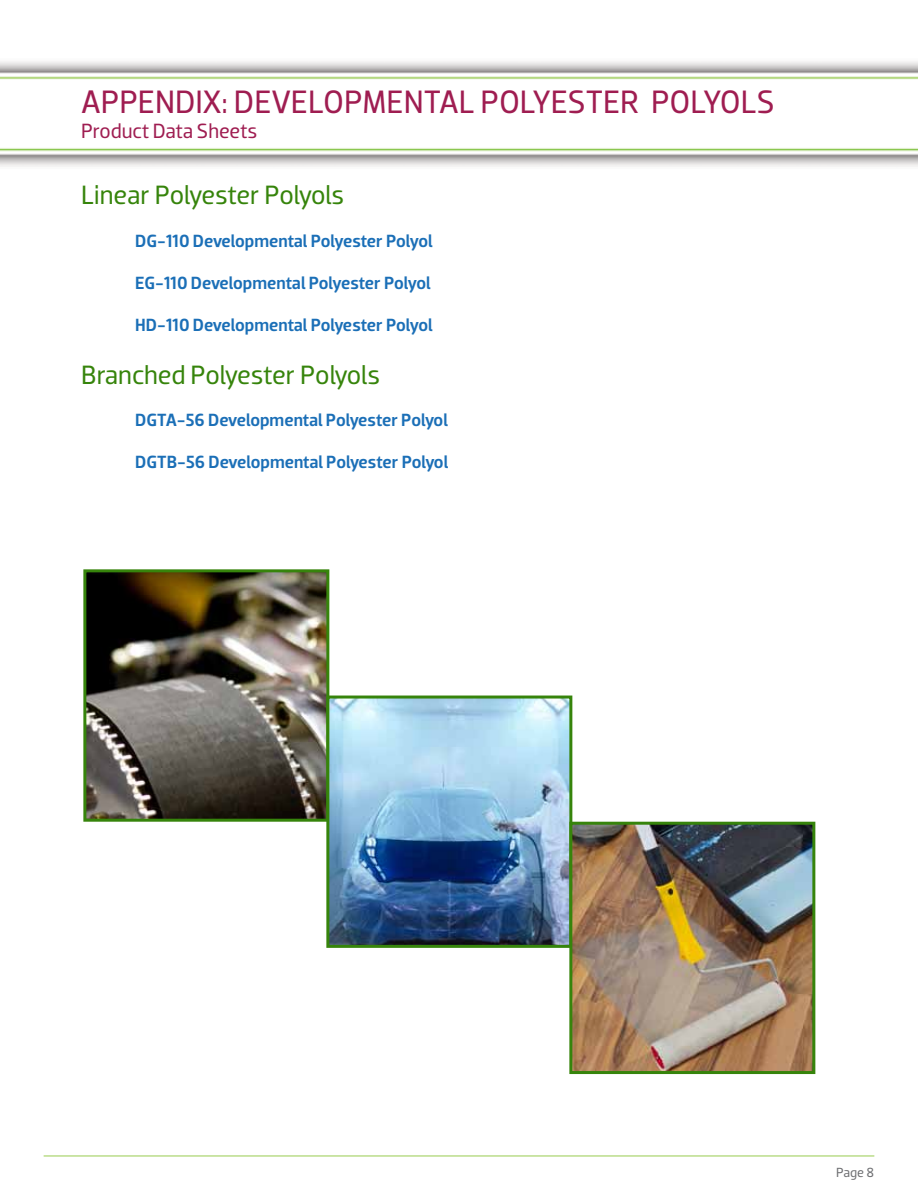
<style>
.page{position:relative;width:918px;height:1188px;background:#fff}
.page>*{position:absolute;margin:0;border:0;box-sizing:border-box;transform-origin:0 0}
.t1{font:33px "Dobra";color:#9f1d51}
.t2{font:27px "Dobra";letter-spacing:-.005em;color:#36840b}
.t3{font:21px "Dobra";color:#9f1d51}
.t4{font:500 18px "Dobra";letter-spacing:-.005em;color:#1b6fb7}
.t5{font:13.5px "Dobra";color:#6d6e71}
</style>
<div class="page">
<hr style="left:44px;top:1156px;width:830px;height:1px;background:#98cb4f">
<img style="left:0;top:148px;width:918px;height:19px">
<img style="left:87px;top:573px;width:238px;height:245px">
<div style="left:83px;top:569px;width:246px;height:253px;border:3px solid #36840b"></div>
<img style="left:330px;top:700px;width:238px;height:244px">
<div style="left:326px;top:696px;width:246px;height:252px;border:3px solid #36840b"></div>
<img style="left:573px;top:826px;width:238px;height:244px">
<div style="left:569px;top:822px;width:246px;height:252px;border:3px solid #36840b"></div>
<h1 class="t1" style="left:81px;top:82px;width:695px">APPENDIX: DEVELOPMENTAL POLYESTER POLYOLS</h1>
<p class="t3" style="left:81px;top:119px;width:178px">Product Data Sheets</p>
<h2 class="t2" style="left:81px;top:179px;width:265px">Linear Polyester Polyols</h2>
<p class="t4" style="left:135px;top:230px;width:299px">DG-110 Developmental Polyester Polyol</p>
<p class="t4" style="left:135px;top:272px;width:297px">EG-110 Developmental Polyester Polyol</p>
<p class="t4" style="left:135px;top:314px;width:299px">HD-110 Developmental Polyester Polyol</p>
<h2 class="t2" style="left:81px;top:359px;width:300px">Branched Polyester Polyols</h2>
<p class="t4" style="left:135px;top:410px;width:314px">DGTA-56 Developmental Polyester Polyol</p>
<p class="t4" style="left:135px;top:452px;width:314px">DGTB-56 Developmental Polyester Polyol</p>
<p class="t5" style="left:836px;top:1164px;width:40px">Page 8</p>
</div>
